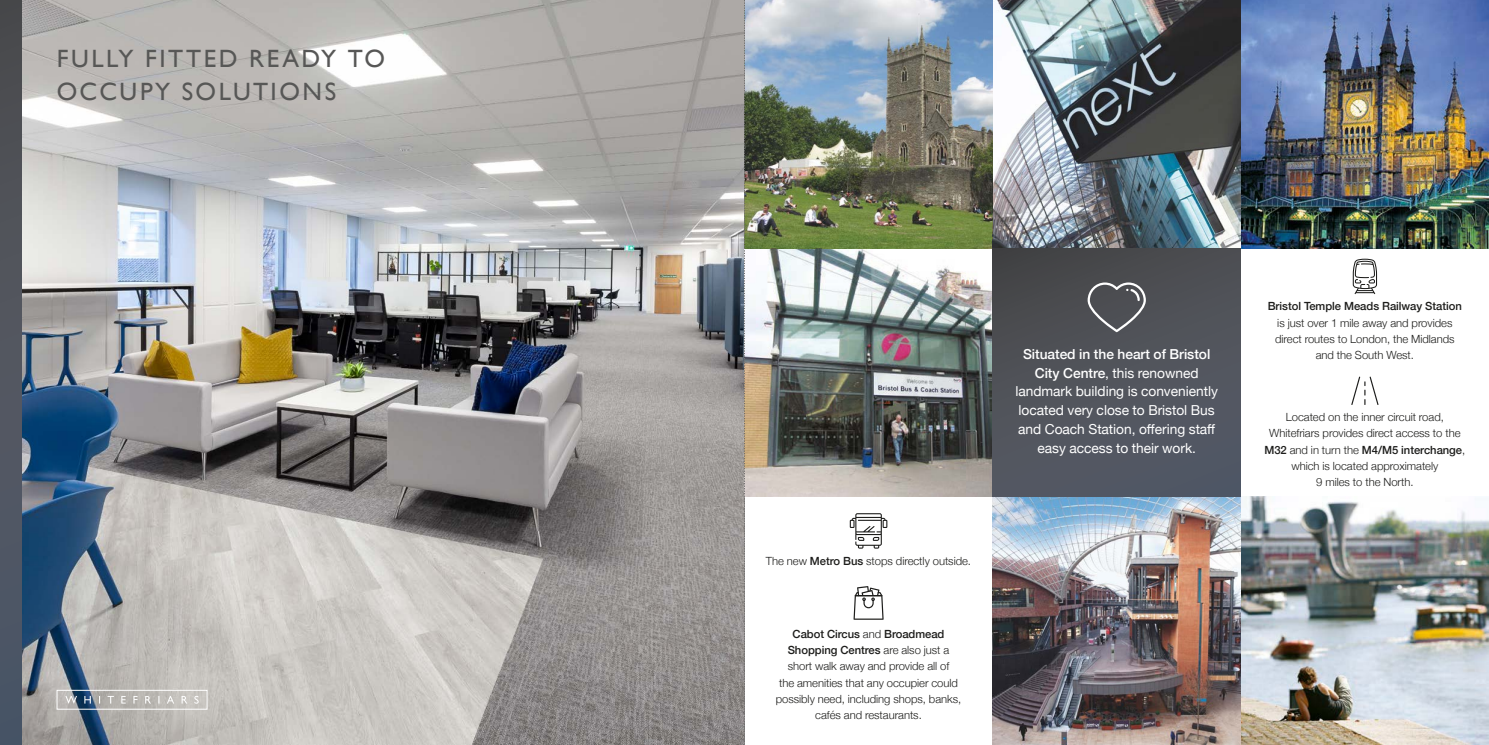
<style>
.page{position:relative;width:1489px;height:745px;background:#fff}
.page>*{position:absolute;margin:0;border:0;box-sizing:border-box;transform-origin:0 0}
.t1{font:25px/32.5px "Gill Sans";letter-spacing:.1em;color:#575756}
.t2{font:13.75px/18.8px "Helvetica Neue";letter-spacing:-.005em;color:#fff;text-align:center}
.t3{font:300 11.25px/16.2px "Helvetica Neue";letter-spacing:-.005em;color:#1d1d1b;text-align:center}
.t4{font:500 11.25px "Helvetica Neue";letter-spacing:-.005em;color:#1d1d1b}
.s1{font-weight:500}
</style>
<div class="page">
<img style="left:992px;top:496px;width:496px;height:248px">
<img style="left:21px;top:0;width:723px;height:744px">
<img style="left:745px;top:248px;width:247px;height:248px">
<img style="left:992px;top:0;width:496px;height:248px">
<div style="left:992px;top:248px;width:248px;height:248px;background:linear-gradient(to bottom,#4a4a4c,#555a67)"></div>
<img style="left:745px;top:0;width:247px;height:248px">
<svg style="left:853px;top:586px;width:30px;height:33px"></svg>
<svg style="left:1352px;top:258px;width:24px;height:36px"></svg>
<svg style="left:1351px;top:376px;width:27px;height:29px"></svg>
<svg style="left:1087px;top:282px;width:58px;height:50px"></svg>
<svg style="left:849px;top:513px;width:38px;height:35px"></svg>
<div style="left:57px;top:689px;width:150px;height:20px;border:1px solid #fff"></div>
<svg style="left:65px;top:695px;width:134px;height:8px"></svg>
<svg style="left:744px;top:0;width:1px;height:744px"></svg>
<div style="left:0;top:0;width:21px;height:744px;background:linear-gradient(to bottom,#4f4e50,#4e596b)"></div>
<h1 class="t1" style="left:57px;top:42px;width:330px">FULLY FITTED READY TO<br>OCCUPY SOLUTIONS</h1>
<p class="t3" style="left:766px;top:551px;width:207px">The new <span class="s1">Metro Bus</span> stops directly outside.</p>
<p class="t3" style="left:775px;top:624px;width:187px"><span class="s1">Cabot Circus</span> and <span class="s1">Broadmead<br>Shopping Centres</span> are also just a short walk away and provide all of<br>the amenities that any occupier could possibly need, including shops, banks, cafés and restaurants.</p>
<p class="t2" style="left:1015px;top:345px;width:204px"><span class="s1">Situated in the heart of Bristol<br>City Centre</span>, this renowned landmark building is conveniently located very close to Bristol Bus and Coach Station, offering staff easy access to their work.</p>
<p class="t4" style="left:1267px;top:297px;width:196px">Bristol Temple Meads Railway Station</p>
<p class="t3" style="left:1274px;top:313px;width:181px">is just over 1 mile away and provides direct routes to London, the Midlands and the South West.</p>
<p class="t3" style="left:1264px;top:408px;width:202px">Located on the inner circuit road, Whitefriars provides direct access to the <span class="s1">M32</span> and in turn the <span class="s1">M4/M5 interchange</span>, which is located approximately<br>9 miles to the North.</p>
</div>
